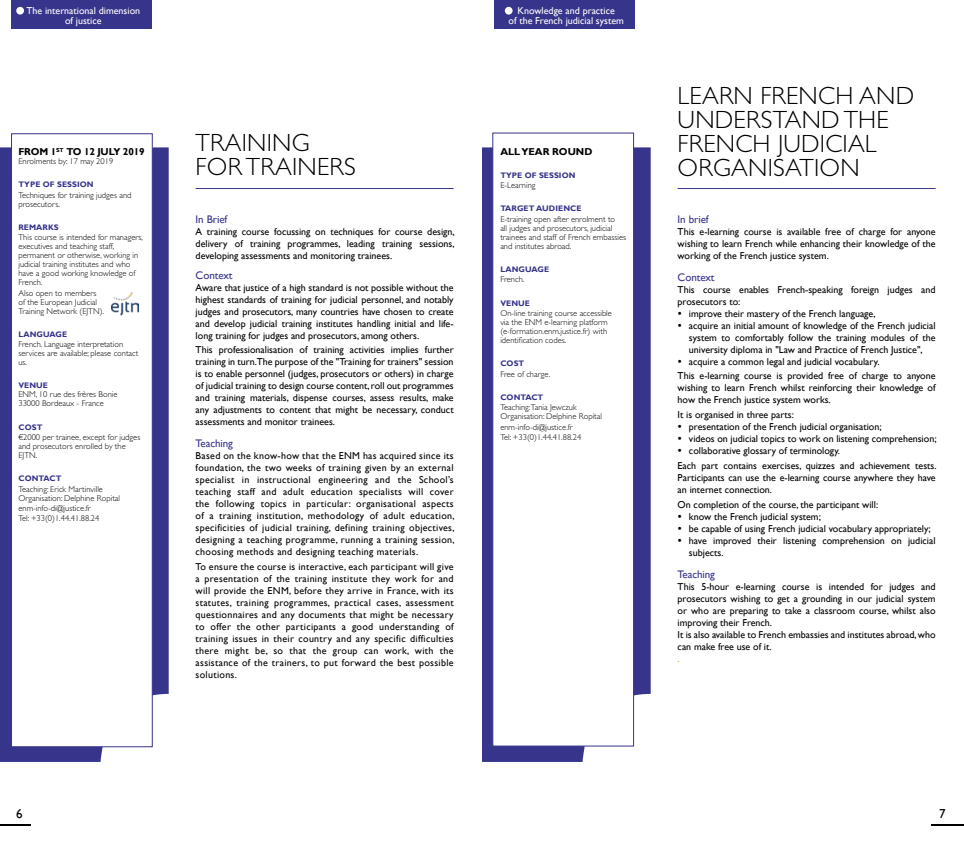
<style>
.page{position:relative;width:964px;height:842px;background:#fff}
.page>*{position:absolute;margin:0;border:0;box-sizing:border-box;transform-origin:0 0}
.t1{font:300 25px/24px "Gill Sans";letter-spacing:.01em;color:#000}
.t2{font:13px "Gill Sans";color:#000}
.t3{font:11px "Gill Sans";letter-spacing:-.005em;color:#37348b}
.t4{font:10px/12px "Gill Sans";color:#000;text-align:justify}
.t5{font:10px/10px "Gill Sans";color:#fff;text-align:center}
.t6{font:700 10px "Gill Sans";letter-spacing:-.015em;color:#000}
.t7{font:10px "Gill Sans";color:#9bc31c}
.t8{font:300 8.5px/9px "Gill Sans";color:#000}
.t9{font:700 8px "Gill Sans";letter-spacing:.01em;color:#37348b}
</style>
<div class="page">
<svg style="left:0;top:147px;width:169px;height:615px;background:#4c4997"></svg>
<svg style="left:482px;top:147px;width:169px;height:615px;background:#4d4a97"></svg>
<hr style="left:0;top:824px;width:30px;height:2px;background:#000">
<hr style="left:931px;top:824px;width:33px;height:2px;background:#000">
<div style="left:492px;top:133px;width:142px;height:613px;background:#fff;border:1px solid #37348b"></div>
<div style="left:11px;top:133px;width:142px;height:614px;background:#fff;border:1px solid #37348b"></div>
<hr style="left:677px;top:188px;width:258px;height:1px;background:#37348b">
<hr style="left:196px;top:188px;width:258px;height:1px;background:#37348b">
<div style="left:494px;top:0;width:141px;height:29px;background:#37348b"></div>
<div style="left:505px;top:7px;width:7px;height:8px;background:#fff;border-radius:50%"></div>
<div style="left:11px;top:0;width:141px;height:29px;background:#37348b"></div>
<div style="left:16px;top:7px;width:8px;height:8px;background:#fff;border-radius:50%"></div>
<img style="left:112px;top:292px;width:26px;height:23px">
<p class="t5" style="left:26px;top:6px;width:115px">The international dimension of justice</p>
<p class="t6" style="left:18px;top:146px;width:128px">FROM 1<sup>ST</sup> TO 12 JULY 2019</p>
<p class="t8" style="left:18px;top:157px;width:96px">Enrolments by: 17 may 2019</p>
<p class="t9" style="left:18px;top:180px;width:77px">TYPE OF SESSION</p>
<p class="t8" style="left:18px;top:190px;width:115px">Techniques for training judges and prosecutors.</p>
<p class="t9" style="left:18px;top:222px;width:42px">REMARKS</p>
<p class="t8" style="left:18px;top:233px;width:126px">This course is intended for managers, executives and teaching staff, permanent or otherwise, working in judicial training institutes and who have a good working knowledge of<br>French.</p>
<p class="t8" style="left:18px;top:288px;width:87px">Also open to members of the European Judicial<br>Training Network (EJTN).</p>
<p class="t9" style="left:18px;top:329px;width:50px">LANGUAGE</p>
<p class="t8" style="left:18px;top:340px;width:121px">French. Language interpretation services are available; please contact us.</p>
<p class="t9" style="left:18px;top:381px;width:31px">VENUE</p>
<p class="t8" style="left:18px;top:390px;width:101px">ENM, 10 rue des frères Bonie<br>33000 Bordeaux - France</p>
<p class="t9" style="left:18px;top:422px;width:25px">COST</p>
<p class="t8" style="left:18px;top:433px;width:123px">€2000 per trainee, except for judges and prosecutors enrolled by the<br>EJTN.</p>
<p class="t9" style="left:18px;top:474px;width:45px">CONTACT</p>
<p class="t8" style="left:18px;top:484px;width:103px">Teaching: Erick Martinville<br>Organisation: Delphine Ropital</p>
<p class="t8" style="left:18px;top:503px;width:82px;line-height:10.4px">enm-info-di@justice.fr<br>Tel: +33(0)1.44.41.88.24</p>
<h1 class="t1" style="left:196px;top:130px;width:162px">TRAINING<br>FOR TRAINERS</h1>
<p class="t3" style="left:196px;top:213px;width:33px">In Brief</p>
<p class="t4" style="left:196px;top:226px;width:260px">A training course focussing on techniques for course design, delivery of training programmes, leading training sessions, developing assessments and monitoring trainees.</p>
<p class="t3" style="left:196px;top:268px;width:38px">Context</p>
<p class="t4" style="left:196px;top:281px;width:259px">Aware that justice of a high standard is not possible without the highest standards of training for judicial personnel, and notably judges and prosecutors, many countries have chosen to create and develop judicial training institutes handling initial and life&shy;long training for judges and prosecutors, among others.</p>
<p class="t4" style="left:196px;top:344px;width:259px">This professionalisation of training activities implies further training in turn.The purpose of the "Training for trainers" session is to enable personnel (judges, prosecutors or others) in charge of judicial training to design course content, roll out programmes and training materials, dispense courses, assess results, make any adjustments to content that might be necessary, conduct assessments and monitor trainees.</p>
<p class="t3" style="left:196px;top:437px;width:39px">Teaching</p>
<p class="t4" style="left:196px;top:450px;width:260px">Based on the know-how that the ENM has acquired since its foundation, the two weeks of training given by an external specialist in instructional engineering and the School’s teaching staff and adult education specialists will cover the following topics in particular: organisational aspects of a training institution, methodology of adult education, specificities of judicial training, defining training objectives, designing a teaching programme, running a training session, choosing methods and designing teaching materials.</p>
<p class="t4" style="left:196px;top:561px;width:260px">To ensure the course is interactive, each participant will give a presentation of the training institute they work for and will provide the ENM, before they arrive in France, with its statutes, training programmes, practical cases, assessment questionnaires and any documents that might be necessary to offer the other participants a good understanding of training issues in their country and any specific difficulties there might be, so that the group can work, with the assistance of the trainers, to put forward the best possible solutions.</p>
<p class="t5" style="left:508px;top:6px;width:117px">Knowledge and practice<br>of the French judicial system</p>
<p class="t6" style="left:500px;top:145px;width:93px">ALL YEAR ROUND</p>
<p class="t9" style="left:500px;top:170px;width:77px">TYPE OF SESSION</p>
<p class="t8" style="left:500px;top:181px;width:37px">E-Learning</p>
<p class="t9" style="left:500px;top:204px;width:83px">TARGET AUDIENCE</p>
<p class="t8" style="left:500px;top:214px;width:127px">E-training open after enrolment to<br>all judges and prosecutors, judicial trainees and staff of French embassies and institutes abroad.</p>
<p class="t9" style="left:500px;top:264px;width:50px">LANGUAGE</p>
<p class="t8" style="left:500px;top:275px;width:26px">French.</p>
<p class="t9" style="left:500px;top:298px;width:31px">VENUE</p>
<p class="t8" style="left:500px;top:309px;width:113px">On-line training course accessible via the ENM e-learning platform (e-formation.enm.justice.fr) with identification codes.</p>
<p class="t9" style="left:500px;top:359px;width:25px">COST</p>
<p class="t8" style="left:500px;top:369px;width:51px">Free of charge.</p>
<p class="t9" style="left:500px;top:392px;width:45px">CONTACT</p>
<p class="t8" style="left:500px;top:403px;width:103px">Teaching:Tania Jewczuk<br>Organisation: Delphine Ropital</p>
<p class="t8" style="left:500px;top:422px;width:82px;line-height:10.4px">enm-info-di@justice.fr<br>Tel: +33(0)1.44.41.88.24</p>
<h1 class="t1" style="left:677px;top:84px;width:238px">LEARN FRENCH AND<br>UNDERSTAND THE<br>FRENCH JUDICIAL<br>ORGANISATION</h1>
<p class="t3" style="left:677px;top:213px;width:33px">In brief</p>
<p class="t4" style="left:677px;top:226px;width:259px">This e-learning course is available free of charge for anyone wishing to learn French while enhancing their knowledge of the working of the French justice system.</p>
<p class="t3" style="left:677px;top:270px;width:38px">Context</p>
<p class="t4" style="left:677px;top:283px;width:259px">This course enables French-speaking foreign judges and</p>
<p class="t4" style="left:677px;top:295px;width:64px">prosecutors to:</p>
<p class="t4" style="left:689px;top:307px;width:188px">improve their mastery of the French language,</p>
<p class="t4" style="left:689px;top:319px;width:248px">acquire an initial amount of knowledge of the French judicial</p>
<p class="t4" style="left:689px;top:331px;width:248px">system to comfortably follow the training modules of the</p>
<p class="t4" style="left:689px;top:343px;width:235px">university diploma in "Law and Practice of French Justice",</p>
<p class="t4" style="left:689px;top:355px;width:192px">acquire a common legal and judicial vocabulary.</p>
<p class="t4" style="left:677px;top:370px;width:259px">This e-learning course is provided free of charge to anyone wishing to learn French whilst reinforcing their knowledge of how the French justice system works.</p>
<p class="t4" style="left:689px;top:409px;width:249px;text-align:left;text-indent:-11px">It is organised in three parts:<br>presentation of the French judicial organisation;<br>videos on judicial topics to work on listening comprehension; collaborative glossary of terminology.</p>
<p class="t4" style="left:677px;top:460px;width:260px">Each part contains exercises, quizzes and achievement tests.<br>Participants can use the e-learning course anywhere they have an internet connection.</p>
<p class="t4" style="left:689px;top:499px;width:248px;text-align:left;text-indent:-11px">On completion of the course, the participant will:<br>know the French judicial system;<br>be capable of using French judicial vocabulary appropriately; have improved their listening comprehension on judicial subjects.</p>
<p class="t3" style="left:677px;top:568px;width:39px">Teaching</p>
<p class="t4" style="left:677px;top:580px;width:259px;text-align:left">This 5-hour e-learning course is intended for judges and prosecutors wishing to get a grounding in our judicial system or who are preparing to take a classroom course, whilst also improving their French.<br>It is also available to French embassies and institutes abroad, who can make free use of it.</p>
<p class="t7" style="left:677px;top:652px;width:4px">.</p>
<h2 class="t2" style="left:16px;top:806px;width:8px">6</h2>
<h2 class="t2" style="left:939px;top:806px;width:8px">7</h2>
</div>
